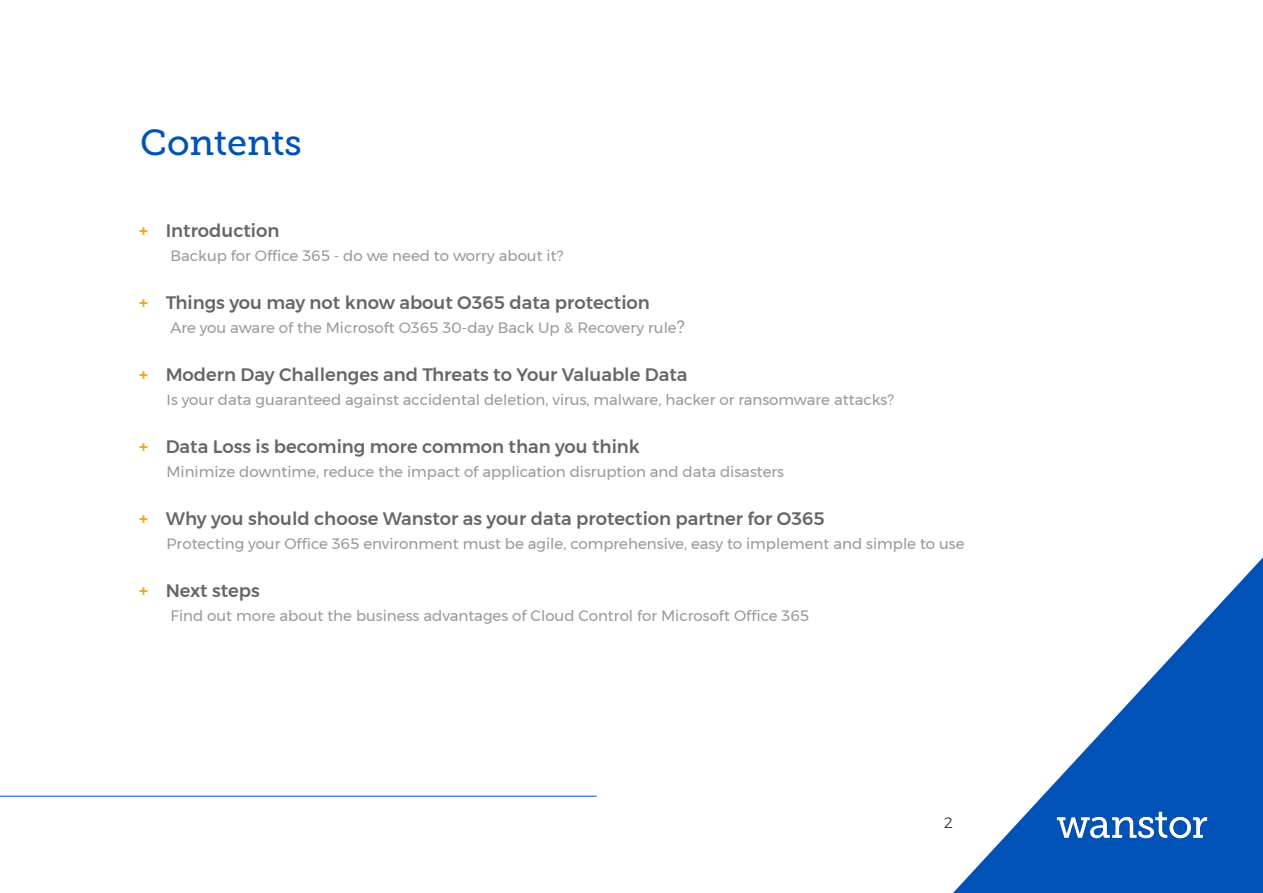
<style>
.page{position:relative;width:1263px;height:893px;background:#fff}
.page>*{position:absolute;margin:0;border:0;box-sizing:border-box;transform-origin:0 0}
.t1{font:36px "Museo Slab 500";color:#0052b7}
.t2{font:500 18px "Montserrat";color:#666}
.t3{font:15px "Montserrat";color:#999}
.t4{font:300 15px "Montserrat";color:#231f20}
.s1{color:#f90}
.s2{font-size:18px}
</style>
<div class="page">
<svg style="left:953px;top:557px;width:310px;height:336px"></svg>
<hr style="left:0;top:796px;width:597px;height:1px;background:#0052b7">
<img style="left:1056px;top:812px;width:153px;height:27px">
<p class="t1" style="left:140px;top:123px;width:163px">Contents</p>
<p class="t2" style="left:139px;top:216px;width:142px"><span class="s1">+</span> Introduction</p>
<p class="t3" style="left:170px;top:244px;width:394px">Backup for Office 365 - do we need to worry about it?</p>
<p class="t2" style="left:139px;top:288px;width:512px"><span class="s1">+</span> Things you may not know about O365 data protection</p>
<p class="t3" style="left:170px;top:316px;width:516px">Are you aware of the Microsoft O365 30-day Back Up &amp; Recovery rule<span class="s2">?</span></p>
<p class="t2" style="left:139px;top:360px;width:550px"><span class="s1">+</span> Modern Day Challenges and Threats to Your Valuable Data</p>
<p class="t3" style="left:167px;top:388px;width:729px">Is your data guaranteed against accidental deletion, virus, malware, hacker or ransomware attacks?</p>
<p class="t2" style="left:139px;top:432px;width:502px"><span class="s1">+</span> Data Loss is becoming more common than you think</p>
<p class="t3" style="left:167px;top:460px;width:619px">Minimize downtime, reduce the impact of application disruption and data disasters</p>
<p class="t2" style="left:139px;top:504px;width:687px"><span class="s1">+</span> Why you should choose Wanstor as your data protection partner for O365</p>
<p class="t3" style="left:167px;top:532px;width:799px">Protecting your Office 365 environment must be agile, comprehensive, easy to implement and simple to use</p>
<p class="t2" style="left:139px;top:576px;width:122px"><span class="s1">+</span> Next steps</p>
<p class="t3" style="left:170px;top:604px;width:640px">Find out more about the business advantages of Cloud Control for Microsoft Office 365</p>
<p class="t4" style="left:944px;top:811px;width:10px">2</p>
</div>
